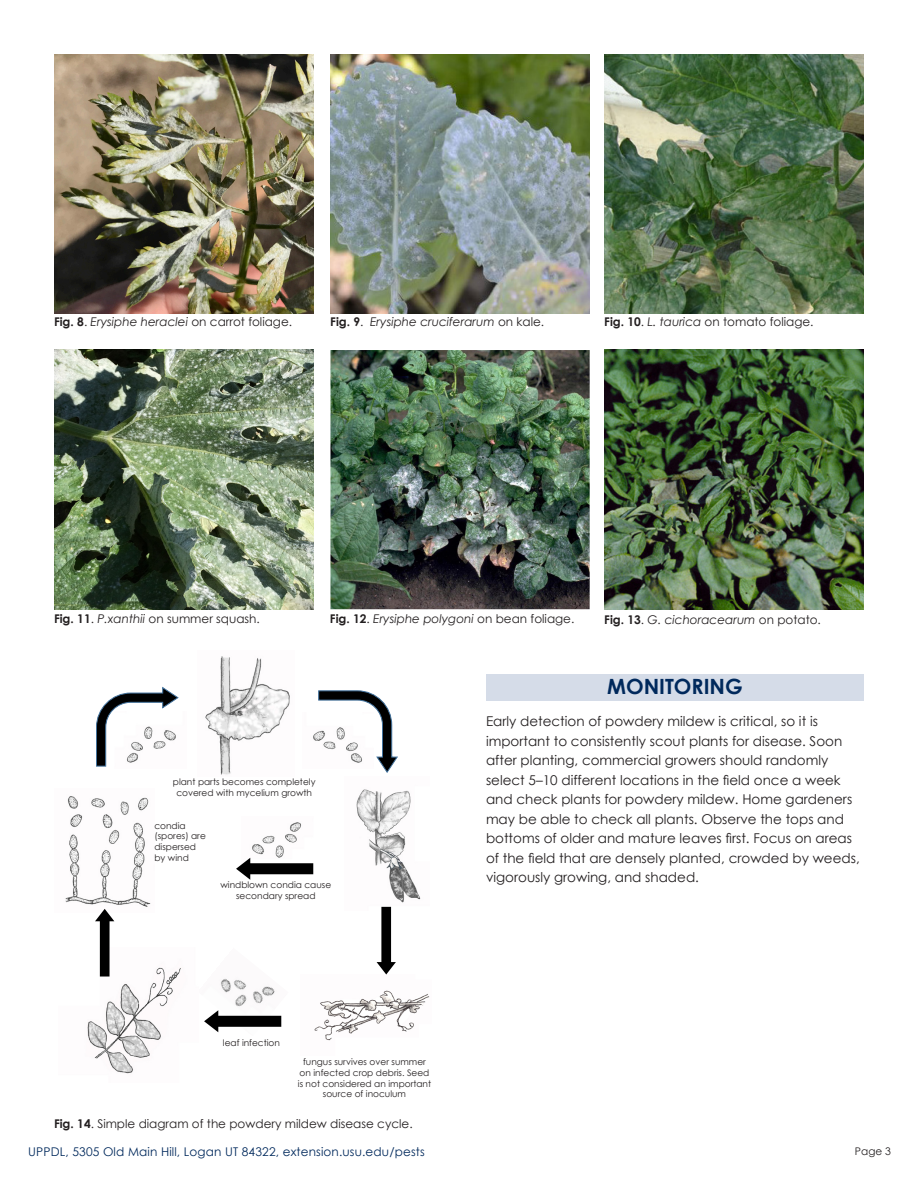
<style>
.page{position:relative;width:918px;height:1188px;background:#fff}
.page>*{position:absolute;margin:0;border:0;box-sizing:border-box;transform-origin:0 0}
.t1{font:700 21px "Century Gothic";color:#00295c}
.Heading_2{font:13.5px/19.5px "Century Gothic";color:#231f20}
.t2{font:12px "Century Gothic";color:#231f20}
.t3{font:italic 12px "Century Gothic";color:#231f20}
.general_paragraph{font:12px "Century Gothic";letter-spacing:.01em;color:#00295c}
.t4{font:10.5px "Century Gothic";color:#231f20}
.t5{font:9px/10.8px "Century Gothic";color:#231f20;text-align:center}
.s1{font-weight:700}
.s2{font-style:italic}
.s3{font-weight:700;font-style:normal}
.s4{font-style:normal}
</style>
<div class="page">
<img style="left:205px;top:656px;width:85px;height:119px">
<img style="left:330px;top:54px;width:260px;height:259px">
<img style="left:54px;top:54px;width:259px;height:259px">
<img style="left:54px;top:350px;width:259px;height:259px">
<img style="left:605px;top:54px;width:259px;height:259px">
<img style="left:330px;top:350px;width:260px;height:259px">
<img style="left:605px;top:350px;width:259px;height:259px">
<div style="left:486px;top:674px;width:378px;height:27px;background:#d5dce8"></div>
<img style="left:65px;top:796px;width:86px;height:111px">
<img style="left:250px;top:822px;width:51px;height:36px">
<img style="left:218px;top:978px;width:64px;height:55px">
<img style="left:356px;top:789px;width:65px;height:118px">
<img style="left:314px;top:990px;width:116px;height:51px">
<img style="left:87px;top:967px;width:94px;height:107px">
<img style="left:313px;top:732px;width:5px;height:9px">
<svg style="left:96px;top:687px;width:83px;height:80px"></svg>
<svg style="left:318px;top:690px;width:80px;height:83px"></svg>
<svg style="left:236px;top:858px;width:77px;height:22px"></svg>
<svg style="left:204px;top:1010px;width:77px;height:22px"></svg>
<svg style="left:95px;top:909px;width:19px;height:68px"></svg>
<svg style="left:377px;top:907px;width:19px;height:68px"></svg>
<p class="t2" style="left:54px;top:314px;width:240px"><span class="s1">Fig. 8</span>. <span class="s2">Erysiphe heraclei</span> on carrot foliage.</p>
<p class="t3" style="left:330px;top:313px;width:216px"><span class="s3">Fig. 9</span><span class="s4">.</span> Erysiphe cruciferarum <span class="s4">on kale.</span></p>
<p class="t2" style="left:604px;top:314px;width:211px"><span class="s1">Fig. 10</span>. <span class="s2">L. taurica</span> on tomato foliage.</p>
<p class="t2" style="left:54px;top:611px;width:207px"><span class="s1">Fig. 11</span>. <span class="s2">P.xanthii</span> on summer squash.</p>
<p class="t3" style="left:330px;top:611px;width:246px"><span class="s3">Fig. 12</span><span class="s4">.</span> Erysiphe polygoni <span class="s4">on bean foliage.</span></p>
<p class="t3" style="left:604px;top:611px;width:218px"><span class="s3">Fig. 13</span><span class="s4">.</span> G. cichoracearum <span class="s4">on potato.</span></p>
<p class="t5" style="left:173px;top:776px;width:144px">plant parts becomes completely covered with mycelium growth</p>
<p class="t5" style="left:154px;top:820px;width:53px;text-align:left">condia (spores) are dispersed by wind</p>
<p class="t5" style="left:220px;top:879px;width:112px">windblown condia cause secondary spread</p>
<p class="t5" style="left:223px;top:1037px;width:59px">leaf infection</p>
<p class="t5" style="left:298px;top:1056px;width:135px">fungus survives over summer on infected crop debris. Seed is not considered an important source of inoculum</p>
<p class="t2" style="left:54px;top:1116px;width:360px"><span class="s1">Fig. 14</span>. Simple diagram of the powdery mildew disease cycle.</p>
<p class="t1" style="left:607px;top:670px;width:137px">MONITORING</p>
<p class="Heading_2" style="left:486px;top:711px;width:375px">Early detection of powdery mildew is critical, so it is important to consistently scout plants for disease. Soon after planting, commercial growers should randomly select 5–10 different locations in the field once a week and check plants for powdery mildew. Home gardeners may be able to check all plants. Observe the tops and bottoms of older and mature leaves first. Focus on areas of the field that are densely planted, crowded by weeds, vigorously growing, and shaded.</p>
<p class="general_paragraph" style="left:28px;top:1143px;width:398px">UPPDL, 5305 Old Main Hill, Logan UT 84322, extension.usu.edu/pests</p>
<p class="t4" style="left:855px;top:1144px;width:38px">Page 3</p>
</div>
